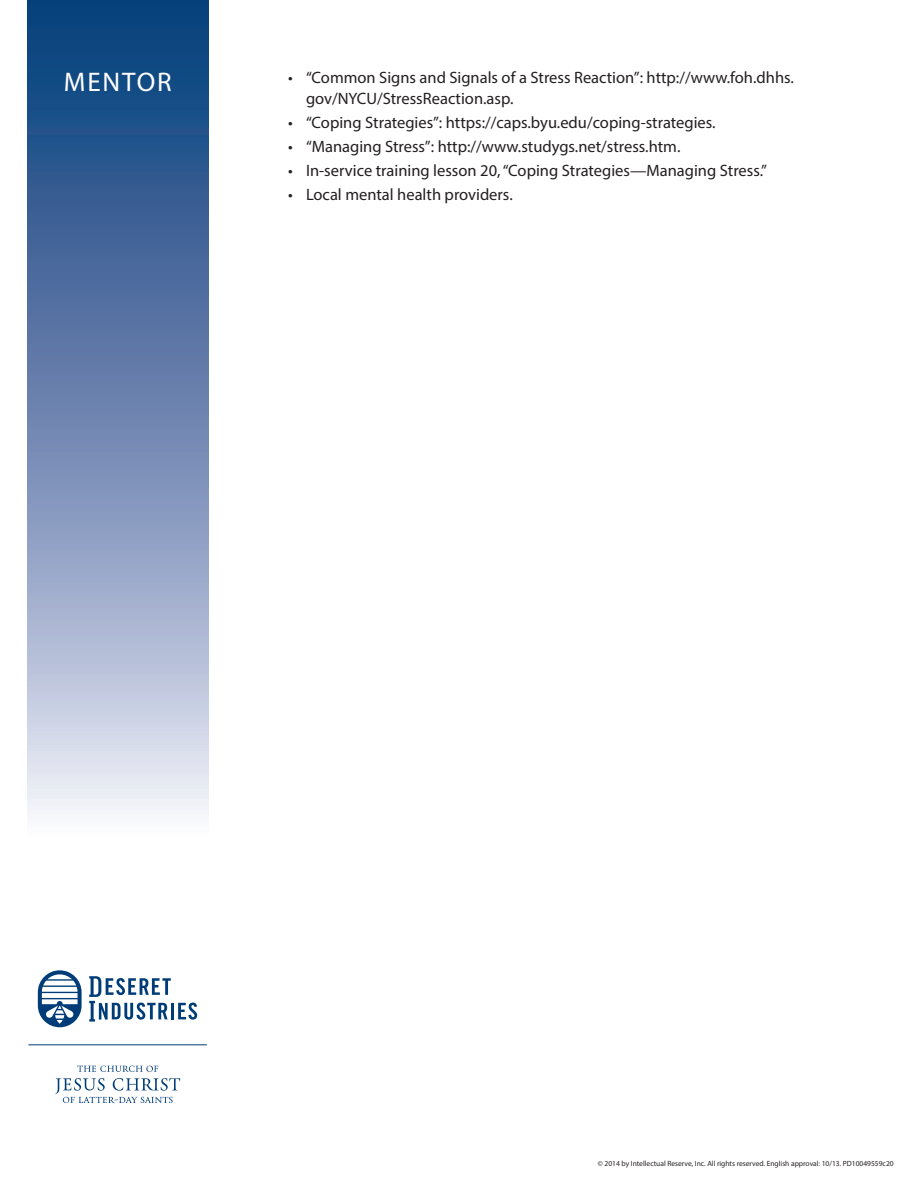
<style>
.page{position:relative;width:918px;height:1188px;background:#fff}
.page>*{position:absolute;margin:0;border:0;box-sizing:border-box;transform-origin:0 0}
.t1{font:27px "Myriad Pro";letter-spacing:.07em;color:#fff}
.bullet_para{font:16.5px/21px "Myriad Pro";color:#231f20}
.copyright{font:7.5px "Myriad Pro";color:#231f20}
</style>
<div class="page">
<svg style="left:27px;top:0;width:182px;height:1104px"></svg>
<svg style="left:38px;top:970px;width:44px;height:57px"></svg>
<hr style="left:171px;top:1003px;width:3px;height:16px;background:#003d78">
<svg style="left:178px;top:1003px;width:19px;height:17px"></svg>
<svg style="left:89px;top:976px;width:82px;height:46px"></svg>
<svg style="left:77px;top:1066px;width:81px;height:6px"></svg>
<svg style="left:55px;top:1078px;width:125px;height:25px"></svg>
<hr style="left:28px;top:1044px;width:179px;height:1px;background:#003d78">
<h1 class="t1" style="left:64px;top:66px;width:109px">MENTOR</h1>
<p class="bullet_para" style="left:306px;top:67px;width:489px;text-indent:-18px">• “Common Signs and Signals of a Stress Reaction”: http://www.foh.dhhs. gov/NYCU/StressReaction.asp.</p>
<p class="bullet_para" style="left:288px;top:112px;width:429px">• “Coping Strategies”: https://caps.byu.edu/coping-strategies.</p>
<p class="bullet_para" style="left:288px;top:136px;width:394px">• “Managing Stress”: http://www.studygs.net/stress.htm.</p>
<p class="bullet_para" style="left:288px;top:160px;width:481px">• In-service training lesson 20, “Coping Strategies—Managing Stress.”</p>
<p class="bullet_para" style="left:288px;top:184px;width:226px">• Local mental health providers.</p>
<p class="copyright" style="left:598px;top:1159px;width:297px">© 2014 by Intellectual Reserve, Inc. All rights reserved. English approval: 10/13. PD10049559c20</p>
</div>
